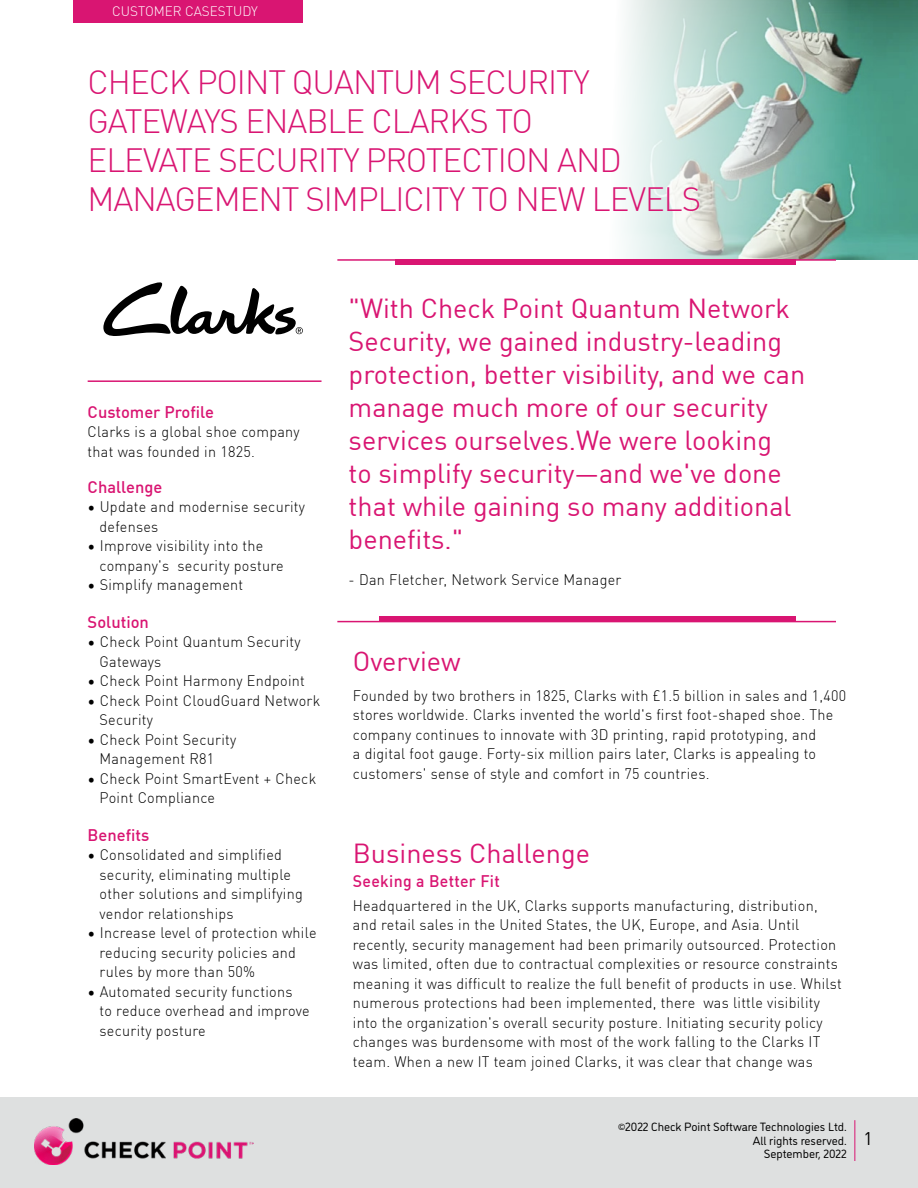
<style>
.page{position:relative;width:918px;height:1188px;background:#fff}
.page>*{position:absolute;margin:0;border:0;box-sizing:border-box;transform-origin:0 0}
.t1{font:300 33px/39px "DIN Pro";letter-spacing:-.03em;color:#d91572}
.t2{font:27px/33px "DIN Pro";color:#d91572}
.t3{font:18px "DIN Pro";color:#000}
.t4{font:500 16.5px "DIN Pro";color:#d91572}
.t5{font:500 16.5px "DIN Pro";letter-spacing:.02em;color:#d91572;scale:.96 1}
.t6{font:300 15px/19.5px "DIN Pro";letter-spacing:.02em;color:#000;scale:.96 1}
.t7{font:300 13.5px "DIN Pro";color:#fff}
.t8{font:12px/13.5px "DI Nosaur";color:#000;text-align:right}
.t9{font:9px "DI Nosaur";color:#000}
</style>
<div class="page">
<div style="left:0;top:1097px;width:918px;height:91px;background:#dee0e0"></div>
<hr style="left:854px;top:1120px;width:1px;height:41px;background:#d91572">
<div style="left:73px;top:0;width:230px;height:23px;background:#d91572"></div>
<img style="left:34px;top:1118px;width:219px;height:47px">
<svg style="left:623px;top:0;width:295px;height:260px;background:#9bc1b6"></svg>
<div style="left:395px;top:259px;width:400px;height:6px;background:#d91572"></div>
<div style="left:379px;top:617px;width:416px;height:5px;background:#d91572"></div>
<hr style="left:337px;top:621px;width:499px;height:1px;background:#d91572">
<hr style="left:88px;top:380px;width:234px;height:2px;background:#d91572">
<hr style="left:337px;top:259px;width:499px;height:2px;background:#d91572">
<svg style="left:103px;top:282px;width:200px;height:54px"></svg>
<p class="t7" style="left:112px;top:1px;width:147px">CUSTOMER CASESTUDY</p>
<h1 class="t1" style="left:88px;top:60px;width:615px">CHECK POINT QUANTUM SECURITY<br>GATEWAYS ENABLE CLARKS TO<br>ELEVATE SECURITY PROTECTION AND<br>MANAGEMENT SIMPLICITY TO NEW LEVELS</h1>
<p class="t4" style="left:88px;top:399px;width:128px">Customer Profile</p>
<p class="t6" style="left:88px;top:421px;width:222px">Clarks is a global shoe company that was founded in 1825.</p>
<p class="t4" style="left:88px;top:474px;width:76px">Challenge</p>
<p class="t6" style="left:100px;top:496px;width:216px;text-indent:-12px">• Update and modernise security defenses</p>
<p class="t6" style="left:177px;top:535px;width:112px;text-indent:-90px">• Improve visibility into the security posture</p>
<p class="t6" style="left:100px;top:555px;width:74px">company s'</p>
<p class="t6" style="left:88px;top:574px;width:164px">• Simplify management</p>
<p class="t4" style="left:88px;top:609px;width:63px">Solution</p>
<p class="t6" style="left:100px;top:631px;width:211px;text-indent:-12px">• Check Point Quantum Security<br>Gateways</p>
<p class="t6" style="left:88px;top:670px;width:228px">• Check Point Harmony Endpoint</p>
<p class="t6" style="left:100px;top:690px;width:232px;text-indent:-12px">• Check Point CloudGuard Network<br>Security</p>
<p class="t6" style="left:100px;top:729px;width:144px;text-indent:-12px">• Check Point Security<br>Management R81</p>
<p class="t6" style="left:100px;top:768px;width:227px;text-indent:-12px">• Check Point SmartEvent + Check<br>Point Compliance</p>
<p class="t4" style="left:88px;top:822px;width:63px">Benefits</p>
<p class="t6" style="left:100px;top:844px;width:213px;text-indent:-12px">• Consolidated and simplified security, eliminating multiple other solutions and simplifying vendor relationships</p>
<p class="t6" style="left:100px;top:922px;width:228px;text-indent:-12px">• Increase level of protection while reducing security policies and rules by more than 50%</p>
<p class="t6" style="left:100px;top:981px;width:220px;text-indent:-12px">• Automated security functions<br>to reduce overhead and improve security posture</p>
<p class="t2" style="left:349px;top:290px;width:458px">"With Check Point Quantum Network Security, we gained industry-leading protection, better visibility, and we can manage much more of our security services ourselves.We were looking<br>to simplify security—and we've done that while gaining so many additional benefits ".</p>
<p class="t6" style="left:349px;top:569px;width:286px">- Dan Fletcher, Network Service Manager</p>
<h2 class="t2" style="left:353px;top:643px;width:109px">Overview</h2>
<p class="t6" style="left:353px;top:684px;width:516px">Founded by two brothers in 1825, Clarks with £1.5 billion in sales and 1,400 stores worldwide. Clarks invented the world s' first foot-shaped shoe. The company continues to innovate with D3 printing, rapid prototyping, and<br>a digital foot gauge. Forty-six million pairs later, Clarks is appealing to customers' sense of style and comfort in 75 countries.</p>
<h2 class="t2" style="left:353px;top:835px;width:239px">Business Challenge</h2>
<p class="t5" style="left:353px;top:868px;width:155px">Seeking a Better Fit</p>
<p class="t6" style="left:353px;top:894px;width:486px">Headquartered in the UK, Clarks supports manufacturing, distribution,</p>
<p class="t6" style="left:353px;top:914px;width:467px">and retail sales in the United States, the UK, Europe, and Asia. Until</p>
<p class="t6" style="left:353px;top:933px;width:505px">recently, security management had been primarily outsourced. Protection</p>
<p class="t6" style="left:353px;top:953px;width:507px">was limited, often due to contractual complexities or resource constraints</p>
<p class="t6" style="left:353px;top:972px;width:511px">meaning it was difficult to realize the full benefit of products in use. Whilst</p>
<p class="t6" style="left:703px;top:992px;width:123px">was little visibility</p>
<p class="t6" style="left:353px;top:992px;width:491px">numerous protections had been implemented, there<br>into the organization s' overall security posture. Initiating security policy changes was burdensome with most of the work falling to the Clarks IT team. When a new IT team joined Clarks it, was clear that change was</p>
<p class="t8" style="left:625px;top:1120px;width:223px">2022 Check Point Software Technologies Ltd.</p>
<p class="t9" style="left:618px;top:1120px;width:9px">©</p>
<p class="t8" style="left:753px;top:1133px;width:95px">All rights reserved.<br>September, 2022</p>
<p class="t3" style="left:864px;top:1125px;width:11px">1</p>
</div>
